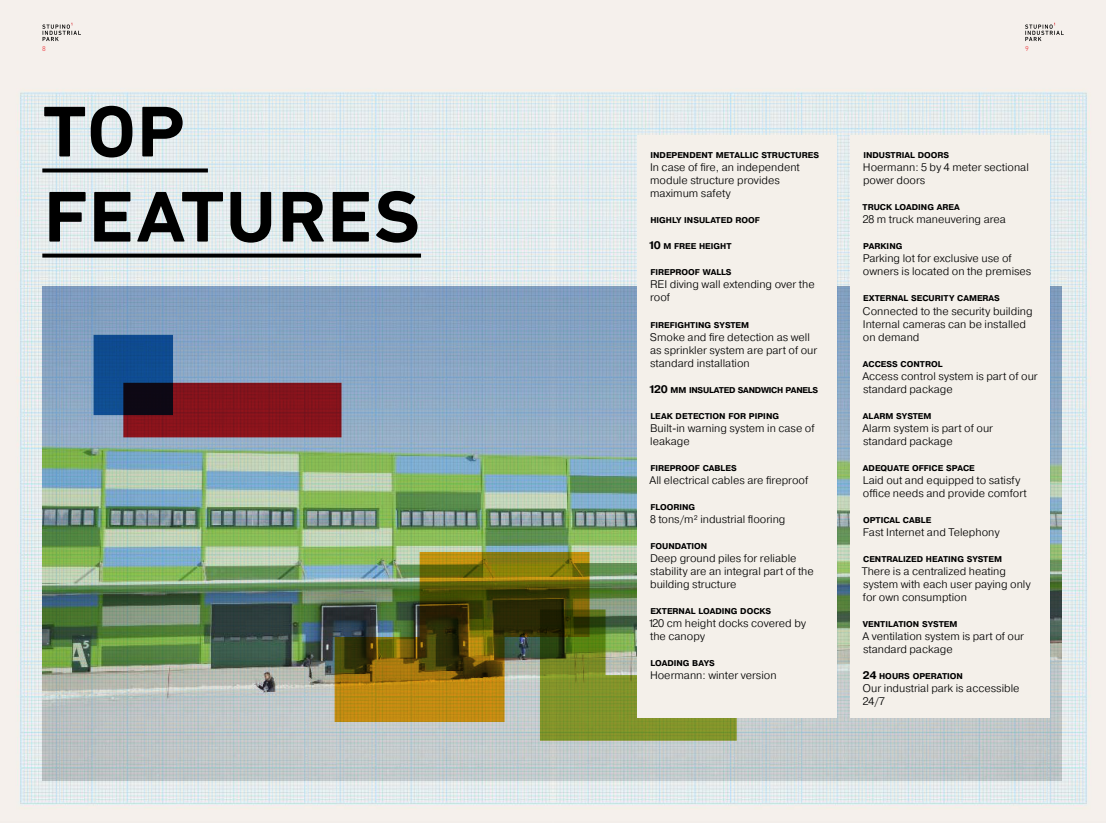
<style>
.page{position:relative;width:1106px;height:823px;background:#fff}
.page>*{position:absolute;margin:0;border:0;box-sizing:border-box;transform-origin:0 0}
.t1{font:500 95px/85px "DIN Next LT Pro";letter-spacing:-.02em;color:#000}
.t2{font:300 11px/13px "Pragmatica";color:#000}
.t3{font:700 8.4px "Pragmatica";color:#000}
.t4{font:700 8.4px "Pragmatica";letter-spacing:-.03em;color:#000}
.t5{font:300 7px "DIN Next LT Pro";color:#ed1d24}
.s1{font-size:11px}
</style>
<div class="page">
<img style="left:0;top:0;width:1106px;height:822px">
<svg style="left:42px;top:23px;width:39px;height:18px"></svg>
<svg style="left:1025px;top:23px;width:38px;height:18px"></svg>
<svg style="left:42px;top:168px;width:166px;height:4px"></svg>
<svg style="left:42px;top:253px;width:379px;height:4px;background:#212222"></svg>
<img style="left:42px;top:286px;width:1019px;height:494px">
<img style="left:334px;top:551px;width:255px;height:170px">
<svg style="left:540px;top:609px;width:196px;height:131px;background:#72862f"></svg>
<svg style="left:94px;top:334px;width:247px;height:103px;background:#69506c"></svg>
<div style="left:637px;top:135px;width:199px;height:582px;background:#f4f0ea"></div>
<div style="left:850px;top:135px;width:199px;height:582px;background:#f4f0ea"></div>
<p class="t5" style="left:42px;top:44px;width:5px">8</p>
<p class="t5" style="left:1025px;top:44px;width:5px">9</p>
<h1 class="t1" style="left:42px;top:81px;width:380px">top features</h1>
<p class="t3" style="left:650px;top:150px;width:170px">INDEPENDENT METALLIC STRUCTURES</p>
<p class="t2" style="left:650px;top:161px;width:151px">In case of fire, an independent module structure provides maximum safety</p>
<p class="t3" style="left:650px;top:215px;width:111px">HIGHLY INSULATED ROOF</p>
<p class="t3" style="left:649px;top:241px;width:83px"><span class="s1">10</span> M FREE HEIGHT</p>
<p class="t3" style="left:650px;top:267px;width:83px">FIREPROOF WALLS</p>
<p class="t2" style="left:650px;top:278px;width:166px">REI diving wall extending over the roof</p>
<p class="t3" style="left:650px;top:319px;width:100px">FIREFIGHTING SYSTEM</p>
<p class="t2" style="left:650px;top:330px;width:169px">Smoke and fire detection as well as sprinkler system are part of our standard installation</p>
<p class="t4" style="left:650px;top:384px;width:170px"><span class="s1">120</span> MM INSULATED SANDWICH PANELS</p>
<p class="t3" style="left:650px;top:410px;width:130px">LEAK DETECTION FOR PIPING</p>
<p class="t2" style="left:650px;top:421px;width:166px">Built-in warning system in case of leakage</p>
<p class="t3" style="left:650px;top:462px;width:88px">FIREPROOF CABLES</p>
<p class="t2" style="left:649px;top:473px;width:160px">All electrical cables are fireproof</p>
<p class="t3" style="left:650px;top:501px;width:46px">FLOORING</p>
<p class="t2" style="left:650px;top:512px;width:137px">8 tons/m2 industrial flooring</p>
<p class="t3" style="left:650px;top:540px;width:58px">FOUNDATION</p>
<p class="t2" style="left:650px;top:551px;width:165px">Deep ground piles for reliable stability are an integral part of the building structure</p>
<p class="t3" style="left:650px;top:605px;width:122px">EXTERNAL LOADING DOCKS</p>
<p class="t2" style="left:649px;top:616px;width:158px">120 cm height docks covered by the canopy</p>
<p class="t3" style="left:650px;top:657px;width:66px">LOADING BAYS</p>
<p class="t2" style="left:650px;top:668px;width:128px">Hoermann: winter version</p>
<p class="t3" style="left:863px;top:150px;width:87px">INDUSTRIAL DOORS</p>
<p class="t2" style="left:862px;top:161px;width:167px">Hoermann: 5 by 4 meter sectional power doors</p>
<p class="t3" style="left:862px;top:202px;width:99px">TRUCK LOADING AREA</p>
<p class="t2" style="left:863px;top:213px;width:145px">28 m truck maneuvering area</p>
<p class="t3" style="left:863px;top:241px;width:41px">PARKING</p>
<p class="t2" style="left:862px;top:252px;width:170px">Parking lot for exclusive use of owners is located on the premises</p>
<p class="t3" style="left:863px;top:293px;width:138px">EXTERNAL SECURITY CAMERAS</p>
<p class="t2" style="left:862px;top:304px;width:171px">Connected to the security building<br>Internal cameras can be installed on demand</p>
<p class="t3" style="left:863px;top:358px;width:81px">ACCESS CONTROL</p>
<p class="t2" style="left:862px;top:369px;width:177px">Access control system is part of our standard package</p>
<p class="t3" style="left:863px;top:410px;width:70px">ALARM SYSTEM</p>
<p class="t2" style="left:862px;top:421px;width:132px">Alarm system is part of our standard package</p>
<p class="t3" style="left:863px;top:462px;width:113px">ADEQUATE OFFICE SPACE</p>
<p class="t2" style="left:862px;top:473px;width:165px">Laid out and equipped to satisfy office needs and provide comfort</p>
<p class="t3" style="left:863px;top:514px;width:70px">OPTICAL CABLE</p>
<p class="t2" style="left:862px;top:525px;width:138px">Fast Internet and Telephony</p>
<p class="t3" style="left:863px;top:553px;width:140px">CENTRALIZED HEATING SYSTEM</p>
<p class="t2" style="left:862px;top:564px;width:170px">There is a centralized heating system with each user paying only for own consumption</p>
<p class="t3" style="left:863px;top:618px;width:96px">VENTILATION SYSTEM</p>
<p class="t2" style="left:862px;top:629px;width:163px">A ventilation system is part of our standard package</p>
<p class="t3" style="left:863px;top:670px;width:101px"><span class="s1">24</span> HOURS OPERATION</p>
<p class="t2" style="left:862px;top:681px;width:158px">Our industrial park is accessible<br>24/7</p>
</div>
